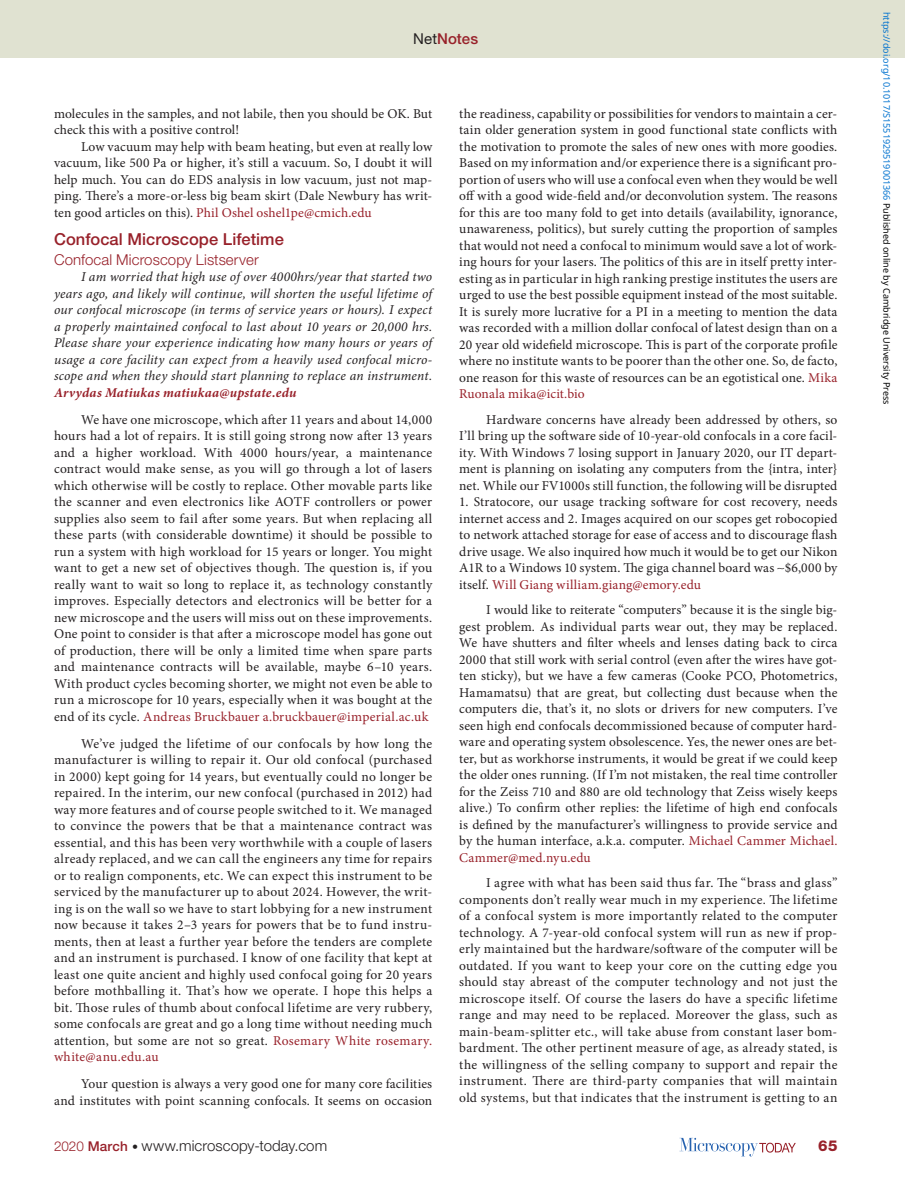
<style>
.page{position:relative;width:905px;height:1188px;background:#fff}
.page>*{position:absolute;margin:0;border:0;box-sizing:border-box;transform-origin:0 0}
.t1{font:500 16.5px "Helvetica Neue LT Std";letter-spacing:.005em;color:#98212a}
.t2{font:300 15px "Helvetica Neue LT Std";letter-spacing:.005em;color:#231f20}
.t3{font:300 15px "Helvetica Neue LT Std";letter-spacing:.005em;color:#98212a}
.t4{font:500 15px "Helvetica Neue LT Std";letter-spacing:.005em;color:#98212a}
.t5{font:800 15px "Helvetica Neue LT Std";color:#98212a}
.t6{font:13.5px/16.5px "Minion Pro";letter-spacing:.015em;color:#231f20;text-align:justify}
.t7{font:italic 13.5px/16.5px "Minion Pro";letter-spacing:.015em;color:#231f20;text-align:justify}
.t8{font:italic 700 13.5px "Minion Pro";letter-spacing:.02em;color:#98212a}
.t9{font:9px "Noto Sans";color:#0172cf}
.s1{font-weight:400;color:#231f20}
.s2{color:#98212a}
.s3{font-size:13.5px;color:#98212a}
.s4{font-weight:500;font-size:13.5px;color:#98212a}
.s5{font-size:12px}
.s6{color:#000}
</style>
<div class="page">
<div style="left:0;top:0;width:904px;height:58px;background:#e0e2d1"></div>
<svg style="left:679px;top:1138px;width:116px;height:18px"></svg>
<p class="t4" style="left:413px;top:30px;width:66px"><span class="s1">Net</span>Notes</p>
<p class="t6" style="left:54px;top:105px;width:380px">molecules in the samples, and not labile, then you should be OK. But check this with a positive control!</p>
<p class="t6" style="left:54px;top:138px;width:380px;text-indent:27px">Low vacuum may help with beam heating, but even at really low vacuum, like 500 Pa or higher, it’s still a vacuum. So, I doubt it will help much. You can do EDS analysis in low vacuum, just not map&shy;ping. There’s a more-or-less big beam skirt (Dale Newbury has writ&shy;ten good articles on this). <span class="s2">Phil Oshel oshel1pe@cmich.edu</span></p>
<p class="t1" style="left:54px;top:230px;width:231px">Confocal Microscope Lifetime</p>
<p class="t3" style="left:54px;top:250px;width:206px">Confocal Microscopy Listserver</p>
<p class="t7" style="left:54px;top:269px;width:380px;text-indent:27px">I am worried that high use of over 4000hrs/year that started two years ago, and likely will continue, will shorten the useful lifetime of our confocal microscope (in terms of service years or hours). I expect a properly maintained confocal to last about 10 years or 20,000 hrs.<br>Please share your experience indicating how many hours or years of usage a core facility can expect from a heavily used confocal micro&shy;scope and when they should start planning to replace an instrument.</p>
<p class="t8" style="left:54px;top:383px;width:244px">Arvydas Matiukas matiukaa@upstate.edu</p>
<p class="t6" style="left:54px;top:411px;width:380px;text-indent:27px">We have one microscope, which after 11 years and about 14,000 hours had a lot of repairs. It is still going strong now after 13 years and a higher workload. With 4000 hours/year, a maintenance contract would make sense, as you will go through a lot of lasers which otherwise will be costly to replace. Other movable parts like the scanner and even electronics like AOTF controllers or power supplies also seem to fail after some years. But when replacing all these parts (with considerable downtime) it should be possible to run a system with high workload for 15 years or longer. You might want to get a new set of objectives though. The question is, if you really want to wait so long to replace it, as technology constantly improves. Especially detectors and electronics will be better for a new microscope and the users will miss out on these improvements.<br>One point to consider is that after a microscope model has gone out of production, there will be only a limited time when spare parts and maintenance contracts will be available, maybe 6–10 years.<br>With product cycles becoming shorter, we might not even be able to run a microscope for 10 years, especially when it was bought at the end of its cycle. <span class="s2">Andreas Bruckbauer a.bruckbauer@imperial.ac.uk</span></p>
<p class="t6" style="left:54px;top:735px;width:380px;text-indent:27px">We’ve judged the lifetime of our confocals by how long the manufacturer is willing to repair it. Our old confocal (purchased in 2000) kept going for 14 years, but eventually could no longer be repaired. In the interim, our new confocal (purchased in 2012) had way more features and of course people switched to it. We managed to convince the powers that be that a maintenance contract was essential, and this has been very worthwhile with a couple of lasers already replaced, and we can call the engineers any time for repairs or to realign components, etc. We can expect this instrument to be serviced by the manufacturer up to about 2024. However, the writ&shy;ing is on the wall so we have to start lobbying for a new instrument now because it takes 2–3 years for powers that be to fund instru&shy;ments, then at least a further year before the tenders are complete and an instrument is purchased. I know of one facility that kept at least one quite ancient and highly used confocal going for 20 years before mothballing it. That’s how we operate. I hope this helps a bit. Those rules of thumb about confocal lifetime are very rubbery, some confocals are great and go a long time without needing much attention, but some are not so great. <span class="s2">Rosemary White rosemary. white@anu.edu.au</span></p>
<p class="t6" style="left:54px;top:1076px;width:380px;text-align:right">Your question is always a very good one for many core facilities<br>and institutes with point scanning confocals. It seems on occasion</p>
<p class="t6" style="left:459px;top:105px;width:380px">the readiness, capability or possibilities for vendors to maintain a cer&shy;tain older generation system in good functional state conflicts with the motivation to promote the sales of new ones with more goodies.<br>Based on my information and/or experience there is a significant pro&shy;portion of users who will use a confocal even when they would be well off with a good wide-field and/or deconvolution system. The reasons for this are too many fold to get into details (availability, ignorance, unawareness, politics), but surely cutting the proportion of samples that would not need a confocal to minimum would save a lot of work&shy;ing hours for your lasers. The politics of this are in itself pretty inter&shy;esting as in particular in high ranking prestige institutes the users are urged to use the best possible equipment instead of the most suitable.<br>It is surely more lucrative for a PI in a meeting to mention the data was recorded with a million dollar confocal of latest design than on a 20 year old widefield microscope. This is part of the corporate profile where no institute wants to be poorer than the other one. So, de facto, one reason for this waste of resources can be an egotistical one. <span class="s2">Mika Ruonala mika@icit.bio</span></p>
<p class="t6" style="left:459px;top:411px;width:380px;text-indent:27px">Hardware concerns have already been addressed by others, so I’ll bring up the software side of 10-year-old confocals in a core facil&shy;ity. With Windows 7 losing support in January 2020, our IT depart&shy;ment is planning on isolating any computers from the {intra, inter} net. While our FV1000s still function, the following will be disrupted</p>
<p class="t6" style="left:459px;top:494px;width:380px">1. Stratocore, our usage tracking software for cost recovery, needs internet access and 2. Images acquired on our scopes get robocopied to network attached storage for ease of access and to discourage flash drive usage. We also inquired how much it would be to get our Nikon A1R to a Windows 10 system. The giga channel board was ∼$6,000 by itself. <span class="s2">Will Giang william.giang@emory.edu</span></p>
<p class="t6" style="left:459px;top:602px;width:380px;text-indent:27px">I would like to reiterate “computers” because it is the single big&shy;gest problem. As individual parts wear out, they may be replaced.<br>We have shutters and filter wheels and lenses dating back to circa 2000 that still work with serial control (even after the wires have got&shy;ten sticky), but we have a few cameras (Cooke PCO, Photometrics, Hamamatsu) that are great, but collecting dust because when the computers die, that’s it, no slots or drivers for new computers. I’ve seen high end confocals decommissioned because of computer hard&shy;ware and operating system obsolescence. Yes, the newer ones are bet&shy;ter, but as workhorse instruments, it would be great if we could keep the older ones running. (If I’m not mistaken, the real time controller for the Zeiss 710 and 880 are old technology that Zeiss wisely keeps alive.) To confirm other replies: the lifetime of high end confocals is defined by the manufacturer’s willingness to provide service and by the human interface, a.k.a. computer. <span class="s2">Michael Cammer Michael.<br>Cammer@med.nyu.edu</span></p>
<p class="t6" style="left:459px;top:875px;width:380px;text-indent:27px">I agree with what has been said thus far. The “brass and glass” components don’t really wear much in my experience. The lifetime of a confocal system is more importantly related to the computer technology. A 7-year-old confocal system will run as new if prop&shy;erly maintained but the hardware/software of the computer will be outdated. If you want to keep your core on the cutting edge you should stay abreast of the computer technology and not just the microscope itself. Of course the lasers do have a specific lifetime range and may need to be replaced. Moreover the glass, such as main-beam-splitter etc., will take abuse from constant laser bom&shy;bardment. The other pertinent measure of age, as already stated, is the willingness of the selling company to support and repair the instrument. There are third-party companies that will maintain old systems, but that indicates that the instrument is getting to an</p>
<p class="t2" style="left:54px;top:1137px;width:275px"><span class="s3">2020</span> <span class="s4">March</span> <span class="s5">•</span> www.microscopy-today.com</p>
<p class="t5" style="left:818px;top:1137px;width:21px">65</p>
<p class="t9" style="left:893px;top:12px;width:394px;rotate:90deg">https://doi.org/10.1017/S1551929519001366 <span class="s6">Published online by Cambridge University Press</span></p>
</div>
